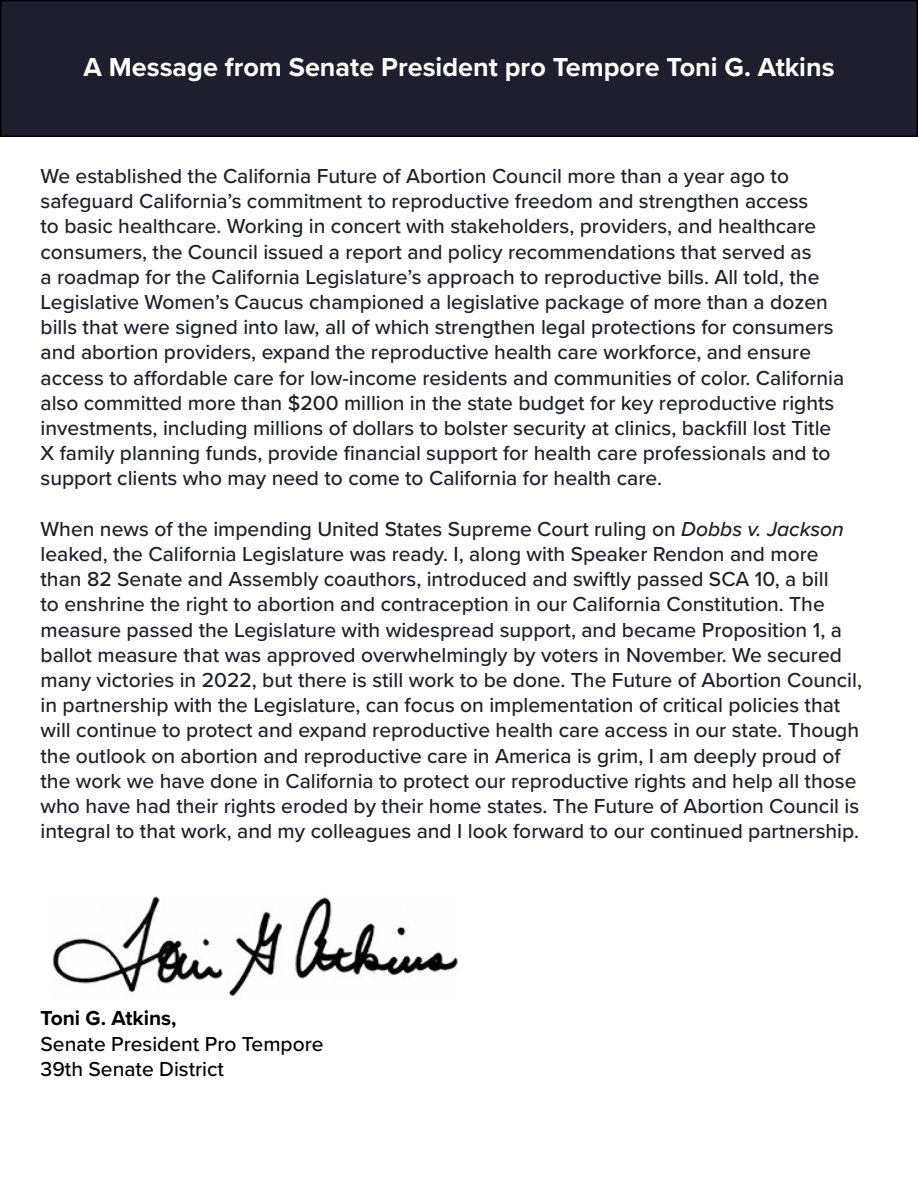
<style>
.page{position:relative;width:918px;height:1188px;background:#fff}
.page>*{position:absolute;margin:0;border:0;box-sizing:border-box;transform-origin:0 0}
.t1{font:700 27px "Proxima Nova";color:#fff}
.t2{font:500 21px/25.2px "Proxima Nova";color:#1e1e2f}
.t3{font:500 21px/25.2px "Proxima Nova";color:#000}
.t4{font:700 21px "Proxima Nova";color:#000}
.s1{font-style:italic}
</style>
<div class="page">
<div style="left:1px;top:1px;width:916px;height:135px;background:#1e1e2f"></div>
<div style="left:0;top:0;width:918px;height:137px;border:2px solid #000"></div>
<img style="left:52px;top:896px;width:406px;height:100px">
<p class="t1" style="left:83px;top:47px;width:753px">A Message from Senate President pro Tempore Toni G. Atkins</p>
<p class="t2" style="left:41px;top:163px;width:805px">We established the California Future of Abortion Council more than a year ago to safeguard California’s commitment to reproductive freedom and strengthen access<br>to basic healthcare. Working in concert with stakeholders, providers, and healthcare consumers, the Council issued a report and policy recommendations that served as<br>a roadmap for the California Legislature’s approach to reproductive bills. All told, the Legislative Women’s Caucus championed a legislative package of more than a dozen bills that were signed into law, all of which strengthen legal protections for consumers and abortion providers, expand the reproductive health care workforce, and ensure access to affordable care for low-income residents and communities of color. California also committed more than $200 million in the state budget for key reproductive rights investments, including millions of dollars to bolster security at clinics, backfill lost Title X family planning funds, provide financial support for health care professionals and to support clients who may need to come to California for health care.</p>
<p class="t2" style="left:41px;top:515px;width:823px">When news of the impending United States Supreme Court ruling on <span class="s1">Dobbs v. Jackson </span>leaked, the California Legislature was ready. I, along with Speaker Rendon and more than 82 Senate and Assembly coauthors, introduced and swiftly passed SCA 10, a bill<br>to enshrine the right to abortion and contraception in our California Constitution. The measure passed the Legislature with widespread support, and became Proposition 1, a ballot measure that was approved overwhelmingly by voters in November. We secured many victories in 2022, but there is still work to be done. The Future of Abortion Council, in partnership with the Legislature, can focus on implementation of critical policies that will continue to protect and expand reproductive health care access in our state. Though the outlook on abortion and reproductive care in America is grim, I am deeply proud of the work we have done in California to protect our reproductive rights and help all those who have had their rights eroded by their home states. The Future of Abortion Council is integral to that work, and my colleagues and I look forward to our continued partnership.</p>
<p class="t4" style="left:41px;top:1003px;width:138px">Toni G. Atkins,</p>
<p class="t3" style="left:41px;top:1030px;width:285px">Senate President Pro Tempore<br>39th Senate District</p>
</div>
